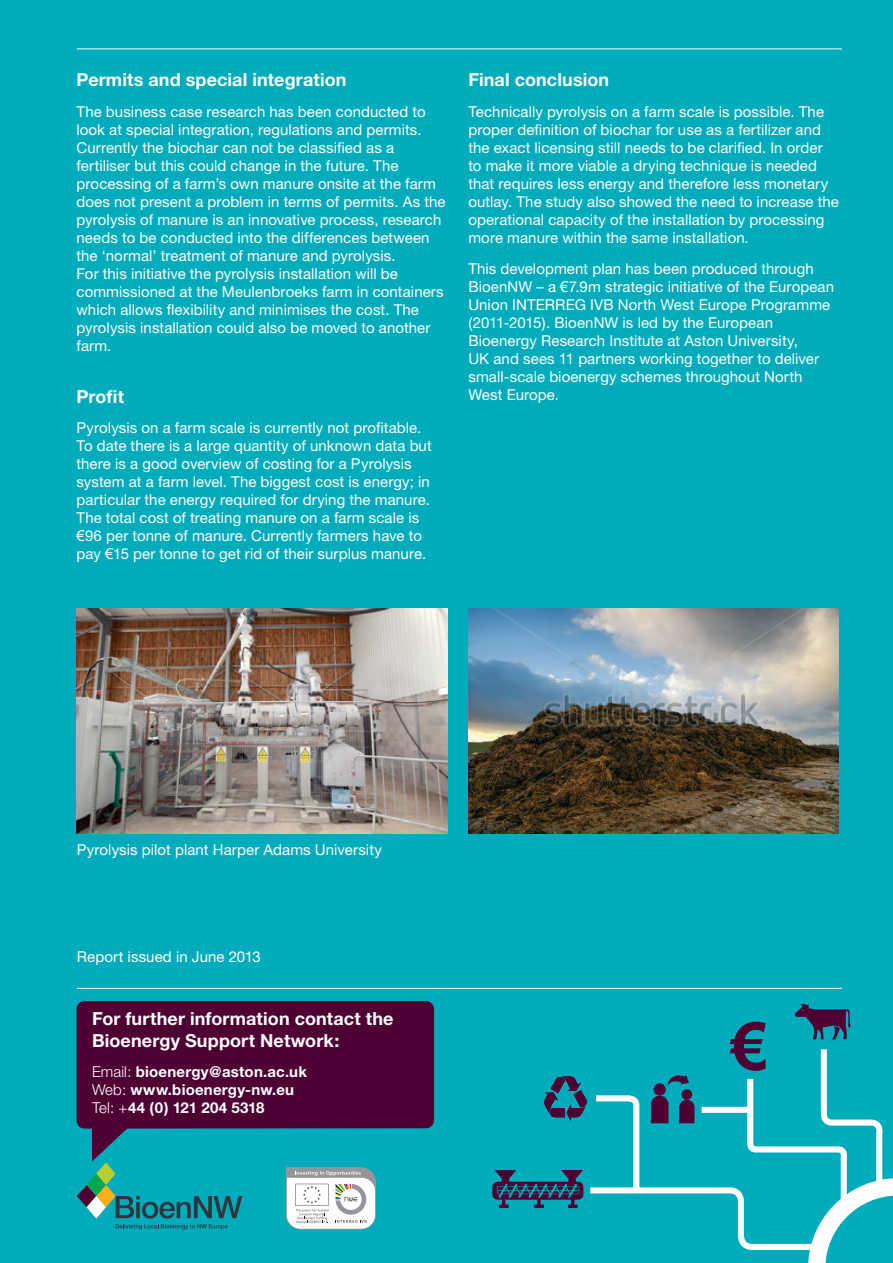
<style>
.page{position:relative;width:893px;height:1263px;background:#00abbc}
.page>*{position:absolute;margin:0;border:0;box-sizing:border-box;transform-origin:0 0}
.t1{font:700 18px/21.6px "Helvetica Neue";letter-spacing:.005em;color:#fff}
.t2{font:15px/18px "Helvetica Neue";letter-spacing:.005em;color:#fff}
.t3{font:700 15px/18px "Helvetica Neue";letter-spacing:.015em;color:#fff}
.s1{font-family:"Arial"}
.s2{font-weight:300}
</style>
<div class="page">
<hr style="left:77px;top:49px;width:765px;height:1px;background:#fff">
<hr style="left:77px;top:988px;width:765px;height:1px;background:#fff">
<svg style="left:286px;top:1167px;width:90px;height:62px;background:#d5dbdb"></svg>
<svg style="left:116px;top:1224px;width:112px;height:5px"></svg>
<svg style="left:808px;top:1178px;width:85px;height:85px"></svg>
<svg style="left:590px;top:1049px;width:295px;height:204px"></svg>
<svg style="left:730px;top:1022px;width:36px;height:49px"></svg>
<div style="left:654px;top:1083px;width:12px;height:12px;background:#4e0033;border-radius:50%"></div>
<svg style="left:651px;top:1095px;width:17px;height:28px"></svg>
<div style="left:682px;top:1089px;width:10px;height:11px;background:#4e0033;border-radius:50%"></div>
<svg style="left:679px;top:1100px;width:15px;height:23px"></svg>
<svg style="left:667px;top:1073px;width:22px;height:13px"></svg>
<svg style="left:492px;top:1170px;width:91px;height:38px"></svg>
<svg style="left:794px;top:1004px;width:57px;height:35px"></svg>
<div style="left:77px;top:1001px;width:357px;height:127px;background:#4e0033;border-radius:9px"></div>
<svg style="left:77px;top:1122px;width:165px;height:96px"></svg>
<svg style="left:544px;top:1076px;width:43px;height:45px"></svg>
<img style="left:77px;top:608px;width:370px;height:225px">
<img style="left:468px;top:608px;width:371px;height:225px">
<p class="t1" style="left:77px;top:69px;width:272px">Permits and special integration</p>
<p class="t2" style="left:77px;top:103px;width:370px">The business case research has been conducted to look at special integration, regulations and permits.<br>Currently the biochar can not be classified as a fertiliser but this could change in the future. The processing of a farm’s own manure onsite at the farm does not present a problem in terms of permits. As the pyrolysis of manure is an innovative process, research needs to be conducted into the differences between the ‘normal’ treatment of manure and pyrolysis.<br>For this initiative the pyrolysis installation will be commissioned at the Meulenbroeks farm in containers which allows flexibility and minimises the cost. The pyrolysis installation could also be moved to another farm.</p>
<p class="t1" style="left:77px;top:385px;width:49px">Profit</p>
<p class="t2" style="left:77px;top:419px;width:357px">Pyrolysis on a farm scale is currently not profitable.<br>To date there is a large quantity of unknown data but there is a good overview of costing for a Pyrolysis system at a farm level. The biggest cost is energy; in particular the energy required for drying the manure.<br>The total cost of treating manure on a farm scale is <span class="s1">€</span>96 per tonne of manure. Currently farmers have to pay <span class="s1">€</span>15 per tonne to get rid of their surplus manure.</p>
<p class="t1" style="left:468px;top:69px;width:142px">Final conclusion</p>
<p class="t2" style="left:468px;top:103px;width:372px">Technically pyrolysis on a farm scale is possible. The proper definition of biochar for use as a fertilizer and the exact licensing still needs to be clarified. In order to make it more viable a drying technique is needed that requires less energy and therefore less monetary outlay. The study also showed the need to increase the operational capacity of the installation by processing more manure within the same installation.</p>
<p class="t2" style="left:468px;top:259px;width:367px">This development plan has been produced through BioenNW – a <span class="s1">€</span>7.9m strategic initiative of the European Union INTERREG IVB North West Europe Programme (2011-2015). BioenNW is led by the European Bioenergy Research Institute at Aston University,<br>UK and sees 11 partners working together to deliver small-scale bioenergy schemes throughout North West Europe.</p>
<p class="t2" style="left:77px;top:841px;width:307px">Pyrolysis pilot plant Harper Adams University</p>
<p class="t2" style="left:77px;top:948px;width:185px">Report issued in June 2013</p>
<p class="t1" style="left:92px;top:1007px;width:303px">For further information contact the<br>Bioenergy Support Network:</p>
<p class="t3" style="left:92px;top:1063px;width:216px"><span class="s2">Email:</span> bioenergy@aston.ac.uk<br><span class="s2">Web:</span> www.bioenergy-nw.eu<br><span class="s2">Tel: +</span>44 (0) 121 204 5318</p>
</div>
